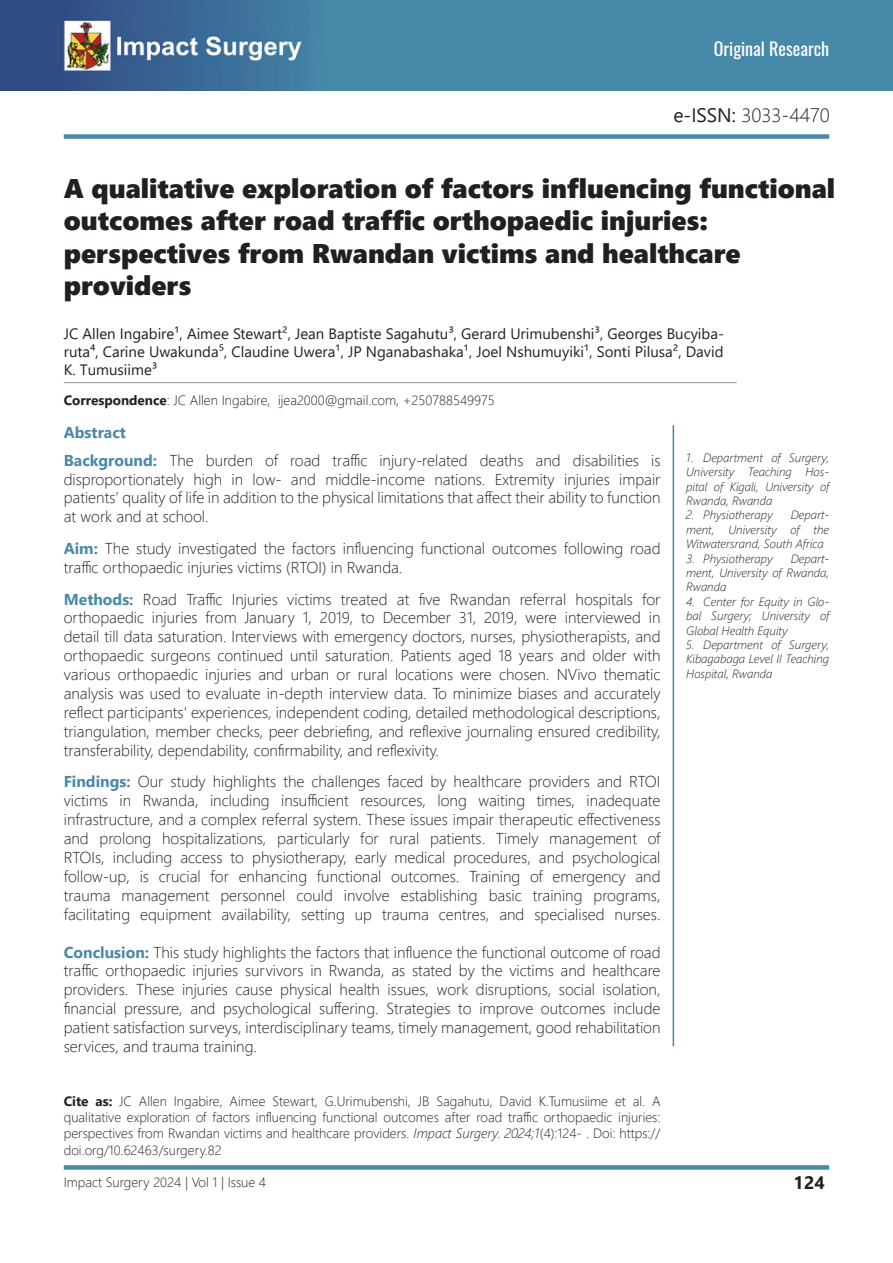
<style>
.page{position:relative;width:893px;height:1263px;background:#fff}
.page>*{position:absolute;margin:0;border:0;box-sizing:border-box;transform-origin:0 0}
.t1{font:27px/32.4px "Segoe UI Black";color:#231f20}
.t2{font:300 19.5px "Segoe UI";color:#231f20}
.t3{font:18px "Oswald";color:#fff}
.t4{font:700 18px "Segoe UI";color:#231f20}
.t5{font:300 15.75px/18.9px "Segoe UI";color:#231f20;text-align:justify}
.t6{font:15px/18px "Segoe UI";color:#231f20;text-align:justify}
.t7{font:300 13.5px/16.2px "Segoe UI";color:#231f20;text-align:justify}
.t8{font:italic 300 12px/14.4px "Segoe UI";color:#231f20;text-align:justify}
.s1{font-weight:400}
.s2{font-weight:700}
.s3{font-weight:700;color:#4888a8}
.s4{font-style:italic}
</style>
<div class="page">
<img style="left:0;top:0;width:893px;height:91px">
<div style="left:64px;top:1165px;width:765px;height:5px;background:#4888a8"></div>
<hr style="left:64px;top:382px;width:673px;height:1px;background:#939598">
<div style="left:64px;top:134px;width:765px;height:5px;background:#4888a8"></div>
<hr style="left:673px;top:425px;width:1px;height:621px;background:#4888a8">
<p class="t3" style="left:714px;top:33px;width:117px">Original Research</p>
<p class="t2" style="left:673px;top:96px;width:158px"><span class="s1">e-ISSN:</span> 3033-4470</p>
<h1 class="t1" style="left:64px;top:171px;width:773px">A qualitative exploration of factors influencing functional outcomes after road traffic orthopaedic injuries: perspectives from Rwandan victims and healthcare providers</h1>
<p class="t6" style="left:64px;top:324px;width:662px">JC Allen Ingabire¹, Aimee Stewart², Jean Baptiste Sagahutu³, Gerard Urimubenshi³, Georges Bucyiba&shy;ruta⁴, Carine Uwakunda⁵, Claudine Uwera¹, JP Nganabashaka¹, Joel Nshumuyiki¹, Sonti Pilusa², David K. Tumusiime³</p>
<p class="t7" style="left:64px;top:391px;width:432px"><span class="s2">Correspondence</span>: JC Allen Ingabire, ijea2000@gmail.com, +250788549975</p>
<p class="t5" style="left:64px;top:417px;width:598px;line-height:27.5px"><span class="s3">Abstract<br>Background:</span> The burden of road traffic injury-related deaths and disabilities is</p>
<p class="t5" style="left:64px;top:468px;width:598px">disproportionately high in low- and middle-income nations. Extremity injuries impair patients’ quality of life in addition to the physical limitations that affect their ability to function at work and at school.</p>
<p class="t5" style="left:64px;top:537px;width:598px"><span class="s3">Aim:</span> The study investigated the factors influencing functional outcomes following road traffic orthopaedic injuries victims (RTOI) in Rwanda.</p>
<p class="t5" style="left:64px;top:588px;width:598px"><span class="s3">Methods:</span> Road Traffic Injuries victims treated at five Rwandan referral hospitals for orthopaedic injuries from January 1, 2019, to December 31, 2019, were interviewed in detail till data saturation. Interviews with emergency doctors, nurses, physiotherapists, and orthopaedic surgeons continued until saturation. Patients aged 18 years and older with various orthopaedic injuries and urban or rural locations were chosen. NVivo thematic analysis was used to evaluate in-depth interview data. To minimize biases and accurately reflect participants' experiences, independent coding, detailed methodological descriptions, triangulation, member checks, peer debriefing, and reflexive journaling ensured credibility, transferability, dependability, confirmability, and reflexivity.</p>
<p class="t5" style="left:64px;top:771px;width:598px"><span class="s3">Findings:</span> Our study highlights the challenges faced by healthcare providers and RTOI victims in Rwanda, including insufficient resources, long waiting times, inadequate infrastructure, and a complex referral system. These issues impair therapeutic effectiveness and prolong hospitalizations, particularly for rural patients. Timely management of RTOIs, including access to physiotherapy, early medical procedures, and psychological follow-up, is crucial for enhancing functional outcomes. Training of emergency and trauma management personnel could involve establishing basic training programs, facilitating equipment availability, setting up trauma centres, and specialised nurses.</p>
<p class="t5" style="left:64px;top:941px;width:598px"><span class="s3">Conclusion:</span> This study highlights the factors that influence the functional outcome of road traffic orthopaedic injuries survivors in Rwanda, as stated by the victims and healthcare providers. These injuries cause physical health issues, work disruptions, social isolation, financial pressure, and psychological suffering. Strategies to improve outcomes include patient satisfaction surveys, interdisciplinary teams, timely management, good rehabilitation services, and trauma training.</p>
<p class="t7" style="left:64px;top:1092px;width:598px"><span class="s2">Cite as:</span> JC Allen Ingabire, Aimee Stewart, G.Urimubenshi, JB Sagahutu, David K.Tumusiime et al. A qualitative exploration of factors influencing functional outcomes after road traffic orthopaedic injuries: perspectives from Rwandan victims and healthcare providers. <span class="s4">Impact Surgery. 2024;1</span>(4):124- . Doi: https:// doi.org/10.62463/surgery.82</p>
<p class="t7" style="left:64px;top:1172px;width:204px">Impact Surgery 2024 | Vol 1 | Issue 4</p>
<p class="t8" style="left:686px;top:448px;width:144px">1. Department of Surgery, University Teaching Hos&shy;pital of Kigali, University of Rwanda, Rwanda</p>
<p class="t8" style="left:686px;top:506px;width:88px">2. Physiotherapy</p>
<p class="t8" style="left:686px;top:506px;width:144px;text-indent:105px">Depart&shy;ment, University of the Witwatersrand, South Africa</p>
<p class="t8" style="left:686px;top:549px;width:88px">3. Physiotherapy</p>
<p class="t8" style="left:686px;top:549px;width:144px;text-indent:105px">Depart&shy;ment, University of Rwanda, Rwanda</p>
<p class="t8" style="left:686px;top:592px;width:144px">4. Center for Equity in Glo&shy;bal Surgery; University of Global Health Equity</p>
<p class="t8" style="left:686px;top:636px;width:144px">5. Department of Surgery, Kibagabaga Level II Teaching Hospital, Rwanda</p>
<p class="t4" style="left:794px;top:1165px;width:33px">124</p>
</div>
